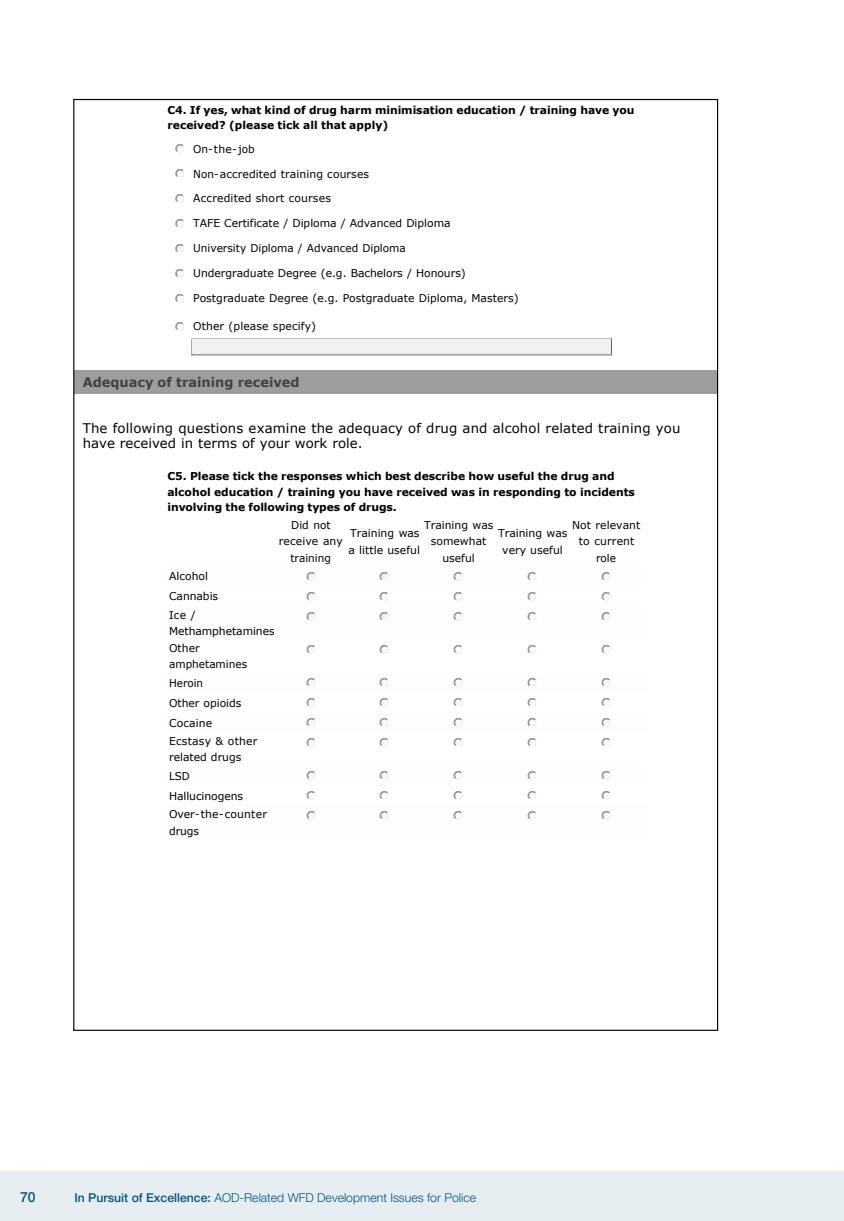
<style>
.page{position:relative;width:844px;height:1221px;background:#fff}
.page>*{position:absolute;margin:0;border:0;box-sizing:border-box;transform-origin:0 0}
.t1{font:500 14px "Helvetica Neue LT Std";color:#005581}
.t2{font:13.3px/14.9px "Verdana";letter-spacing:.01em;color:#000}
.t3{font:700 13.3px "Verdana";color:#424242}
.t4{font:300 12.25px "Helvetica Neue LT Std";color:#005581}
.t5{font:10.85px/16.6px "Verdana";color:#000}
.t6{font:700 10.85px/15.8px "Verdana";color:#000}
.t7{font:10.85px "Verdana";color:#000;scale:.96 1}
.s1{color:#fff}
.s2{color:#4f4f4f}
.s3{font-weight:500}
</style>
<div class="page">
<div style="left:0;top:1171px;width:843px;height:49px;background:#e6eef2"></div>
<hr style="left:843px;top:1171px;width:1px;height:49px;background:#e6eef2">
<div style="left:74px;top:370px;width:648px;height:23px;background:#9d9d9d"></div>
<hr style="left:193px;top:338px;width:418px;height:1px;background:#636363">
<svg style="left:191px;top:339px;width:1px;height:16px"></svg>
<svg style="left:611px;top:339px;width:1px;height:15px"></svg>
<hr style="left:192px;top:354px;width:419px;height:1px;background:#636363">
<div style="left:192px;top:339px;width:419px;height:15px;background:#f1f1f1"></div>
<div style="left:718px;top:100px;width:28px;height:929px;background:#fff"></div>
<p class="t6" style="left:167px;top:101px;width:468px">C4. If yes, what kind of drug harm minimisation education / training have you received? (please tick all that apply)</p>
<p class="t5" style="left:175px;top:140px;width:81px"><span class="s1">■</span><span class="s2">●</span> On-the-job</p>
<p class="t5" style="left:175px;top:165px;width:196px"><span class="s1">■</span><span class="s2">●</span> Non-accredited training courses</p>
<p class="t5" style="left:175px;top:190px;width:157px"><span class="s1">■</span><span class="s2">●</span> Accredited short courses</p>
<p class="t5" style="left:175px;top:215px;width:277px"><span class="s1">■</span><span class="s2">●</span> TAFE Certificate / Diploma / Advanced Diploma</p>
<p class="t5" style="left:175px;top:240px;width:232px"><span class="s1">■</span><span class="s2">●</span> University Diploma / Advanced Diploma</p>
<p class="t5" style="left:175px;top:264px;width:292px"><span class="s1">■</span><span class="s2">●</span> Undergraduate Degree (e.g. Bachelors / Honours)</p>
<p class="t5" style="left:175px;top:289px;width:345px"><span class="s1">■</span><span class="s2">●</span> Postgraduate Degree (e.g. Postgraduate Diploma, Masters)</p>
<p class="t5" style="left:175px;top:318px;width:143px"><span class="s1">■</span><span class="s2">●</span> Other (please specify)</p>
<p class="t3" style="left:83px;top:373px;width:218px">Adequacy of training received</p>
<p class="t2" style="left:83px;top:420px;width:599px">The following questions examine the adequacy of drug and alcohol related training you have received in terms of your work role.</p>
<p class="t6" style="left:167px;top:467px;width:469px">C5. Please tick the responses which best describe how useful the drug and alcohol education / training you have received was in responding to incidents involving the following types of drugs.</p>
<p class="t5" style="left:279px;top:516px;width:66px;text-align:center">Did not receive any training</p>
<p class="t5" style="left:348px;top:524px;width:73px">Training was a little useful</p>
<p class="t5" style="left:424px;top:516px;width:71px;text-align:center">Training was somewhat useful</p>
<p class="t5" style="left:498px;top:524px;width:71px;text-align:center">Training was very useful</p>
<p class="t5" style="left:572px;top:516px;width:70px;text-align:center">Not relevant to current role</p>
<p class="t5" style="left:169px;top:567px;width:40px">Alcohol</p>
<p class="t5" style="left:169px;top:587px;width:51px">Cannabis</p>
<p class="t5" style="left:169px;top:606px;width:107px">Ice /<br>Methamphetamines</p>
<p class="t5" style="left:169px;top:639px;width:80px">Other amphetamines</p>
<p class="t7" style="left:169px;top:675px;width:37px">Heroin</p>
<p class="t5" style="left:169px;top:694px;width:74px">Other opioids</p>
<p class="t5" style="left:169px;top:714px;width:45px">Cocaine</p>
<p class="t5" style="left:169px;top:732px;width:90px">Ecstasy &amp; other related drugs</p>
<p class="t7" style="left:169px;top:768px;width:23px">LSD</p>
<p class="t5" style="left:169px;top:787px;width:75px">Hallucinogens</p>
<p class="t5" style="left:169px;top:805px;width:99px">Over-the-counter drugs</p>
<p class="t1" style="left:20px;top:1188px;width:17px">70</p>
<p class="t4" style="left:74px;top:1190px;width:403px"><span class="s3">In Pursuit of Excellence:</span> AOD-Related WFD Development Issues for Police</p>
</div>
